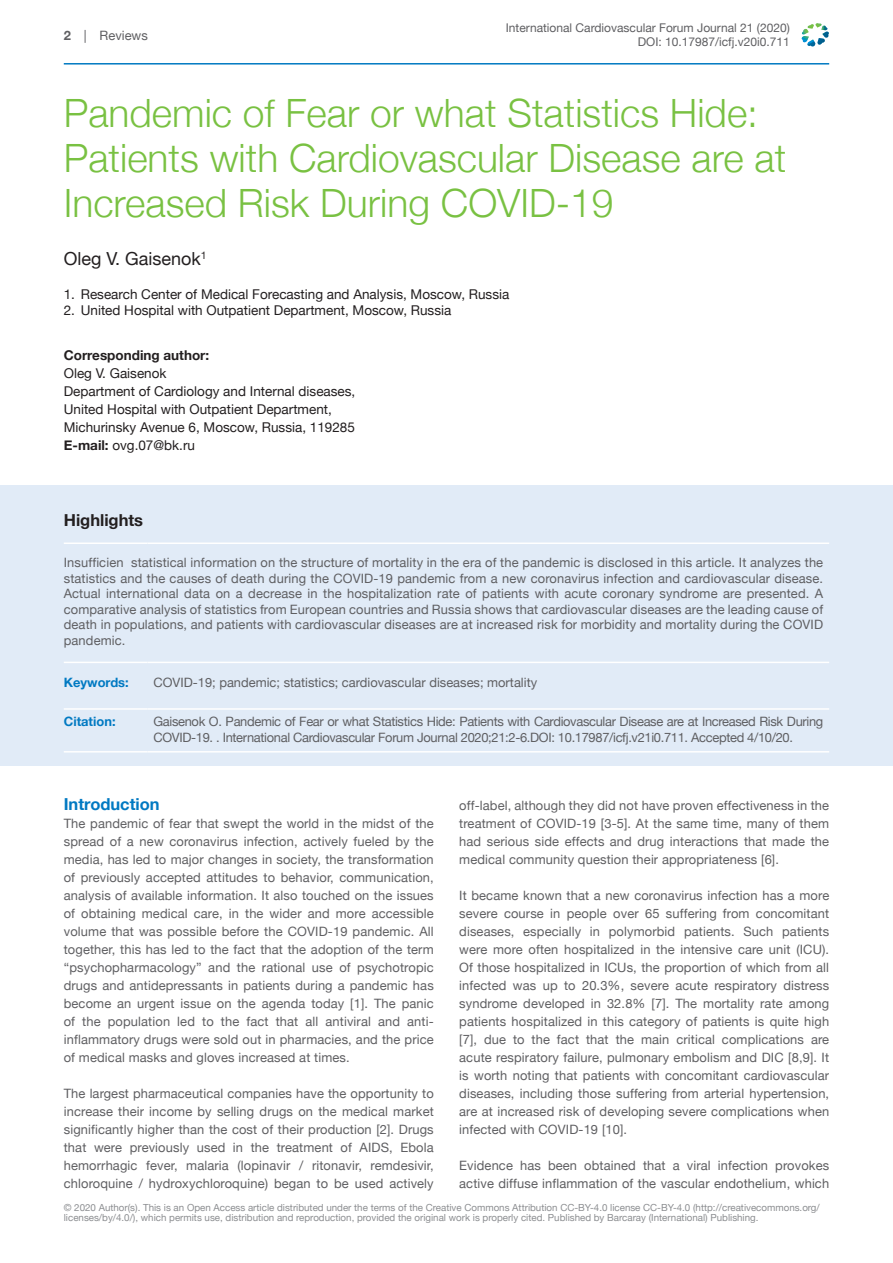
<style>
.page{position:relative;width:893px;height:1263px;background:#fff}
.page>*{position:absolute;margin:0;border:0;box-sizing:border-box;transform-origin:0 0}
.t1{font:300 39px/45px "Helvetica Neue";color:#79c142}
.t2{font:18px "Helvetica Neue";color:#231f20}
.t3{font:700 16.5px "Helvetica Neue";color:#0079c2}
.t4{font:700 16.5px "Helvetica Neue";color:#231f20}
.t5{font:13.5px/18px "Helvetica Neue";color:#231f20}
.t6{font:700 13.5px "Helvetica Neue";color:#231f20}
.t7{font:12.9px/18px "Helvetica Neue";letter-spacing:.01em;color:#5f5f62;text-align:justify}
.t8{font:12.9px/16.5px "Helvetica Neue";letter-spacing:-.025em;color:#5f5f62}
.t9{font:700 12.9px "Helvetica Neue";color:#0079c2}
.t10{font:12px/14.4px "Helvetica Neue";color:#5f5f62;text-align:right}
.t11{font:9.75px/10.5px "Helvetica Neue";color:#8c8e91}
.s1{font-weight:700}
</style>
<div class="page">
<hr style="left:64px;top:63px;width:765px;height:2px;background:#0079c2">
<svg style="left:801px;top:23px;width:28px;height:24px"></svg>
<div style="left:0;top:485px;width:893px;height:280px;background:#e1ebf7"></div>
<hr style="left:64px;top:542px;width:83px;height:2px;background:#fff">
<hr style="left:147px;top:542px;width:682px;height:2px;background:#fff">
<hr style="left:64px;top:662px;width:83px;height:1px;background:#fff">
<hr style="left:147px;top:662px;width:682px;height:1px;background:#fff">
<hr style="left:64px;top:708px;width:83px;height:2px;background:#fff">
<hr style="left:147px;top:708px;width:682px;height:2px;background:#fff">
<hr style="left:64px;top:751px;width:83px;height:1px;background:#fff">
<hr style="left:147px;top:751px;width:682px;height:1px;background:#fff">
<p class="t7" style="left:64px;top:27px;width:86px"><span class="s1">2</span> | Reviews</p>
<p class="t10" style="left:506px;top:21px;width:286px">International Cardiovascular Forum Journal 21 (2020)<br>DOI: 10.17987/icfj.v20i0.711</p>
<h1 class="t1" style="left:64px;top:88px;width:724px">Pandemic of Fear or what Statistics Hide:<br>Patients with Cardiovascular Disease are at<br>Increased Risk During COVID-19</h1>
<h2 class="t2" style="left:64px;top:246px;width:144px">Oleg V. Gaisenok<sup>1</sup></h2>
<p class="t5" style="left:64px;top:286px;width:447px">1. Research Center of Medical Forecasting and Analysis, Moscow, Russia</p>
<p class="t5" style="left:64px;top:302px;width:389px">2. United Hospital with Outpatient Department, Moscow, Russia</p>
<p class="t6" style="left:64px;top:345px;width:147px">Corresponding author:</p>
<p class="t5" style="left:64px;top:365px;width:293px">Oleg V. Gaisenok<br>Department of Cardiology and Internal diseases, United Hospital with Outpatient Department, Michurinsky Avenue 6, Moscow, Russia, 119285<br><span class="s1">E-mail:</span> ovg.07@bk.ru</p>
<p class="t4" style="left:64px;top:507px;width:81px">Highlights</p>
<p class="t7" style="left:64px;top:556px;width:761px;line-height:15.5px">Insufficien statistical information on the structure of mortality in the era of the pandemic is disclosed in this article. It analyzes the statistics and the causes of death during the COVID-19 pandemic from a new coronavirus infection and cardiovascular disease.<br>Actual international data on a decrease in the hospitalization rate of patients with acute coronary syndrome are presented. A comparative analysis of statistics from European countries and Russia shows that cardiovascular diseases are the leading cause of death in populations, and patients with cardiovascular diseases are at increased risk for morbidity and mortality during the COVID pandemic.</p>
<p class="t9" style="left:64px;top:672px;width:66px">Keywords:</p>
<p class="t7" style="left:153px;top:674px;width:385px">COVID-19; pandemic; statistics; cardiovascular diseases; mortality</p>
<p class="t9" style="left:64px;top:711px;width:53px">Citation:</p>
<p class="t8" style="left:153px;top:713px;width:671px">Gaisenok O. Pandemic of Fear or what Statistics Hide: Patients with Cardiovascular Disease are at Increased Risk During<br>COVID-19. . International Cardiovascular Forum Journal 2020;21:2-6.DOI: 10.17987/icfj.v21i0.711. Accepted 4/10/20.</p>
<p class="t3" style="left:64px;top:791px;width:97px">Introduction</p>
<p class="t7" style="left:64px;top:815px;width:371px">The pandemic of fear that swept the world in the midst of the spread of a new coronavirus infection, actively fueled by the media, has led to major changes in society, the transformation of previously accepted attitudes to behavior, communication, analysis of available information. It also touched on the issues of obtaining medical care, in the wider and more accessible volume that was possible before the COVID-19 pandemic. All together, this has led to the fact that the adoption of the term “psychopharmacology” and the rational use of psychotropic drugs and antidepressants in patients during a pandemic has become an urgent issue on the agenda today [1]. The panic of the population led to the fact that all antiviral and anti&shy;inflammatory drugs were sold out in pharmacies, and the price of medical masks and gloves increased at times.</p>
<p class="t7" style="left:64px;top:1085px;width:371px">The largest pharmaceutical companies have the opportunity to increase their income by selling drugs on the medical market significantly higher than the cost of their production [2]. Drugs that were previously used in the treatment of AIDS, Ebola hemorrhagic fever, malaria (lopinavir / ritonavir, remdesivir, chloroquine / hydroxychloroquine) began to be used actively</p>
<p class="t7" style="left:459px;top:797px;width:371px">off-label, although they did not have proven effectiveness in the treatment of COVID-19 [3-5]. At the same time, many of them had serious side effects and drug interactions that made the medical community question their appropriateness [6].</p>
<p class="t7" style="left:459px;top:887px;width:371px">It became known that a new coronavirus infection has a more severe course in people over 65 suffering from concomitant diseases, especially in polymorbid patients. Such patients were more often hospitalized in the intensive care unit (ICU).<br>Of those hospitalized in ICUs, the proportion of which from all infected was up to 20.3%, severe acute respiratory distress syndrome developed in 32.8% [7]. The mortality rate among patients hospitalized in this category of patients is quite high [7], due to the fact that the main critical complications are acute respiratory failure, pulmonary embolism and DIC [8,9]. It is worth noting that patients with concomitant cardiovascular diseases, including those suffering from arterial hypertension, are at increased risk of developing severe complications when infected with COVID-19 [10].</p>
<p class="t7" style="left:459px;top:1157px;width:371px">Evidence has been obtained that a viral infection provokes active diffuse inflammation of the vascular endothelium, which</p>
<p class="t11" style="left:64px;top:1203px;width:757px">© 2020 Author(s). This is an Open Access article distributed under the terms of the Creative Commons Attribution CC-BY-4.0 license CC-BY-4.0 (http://creativecommons.org/ licenses/by/4.0/), which permits use, distribution and reproduction, provided the original work is properly cited. Published by Barcaray (International) Publishing.</p>
</div>
